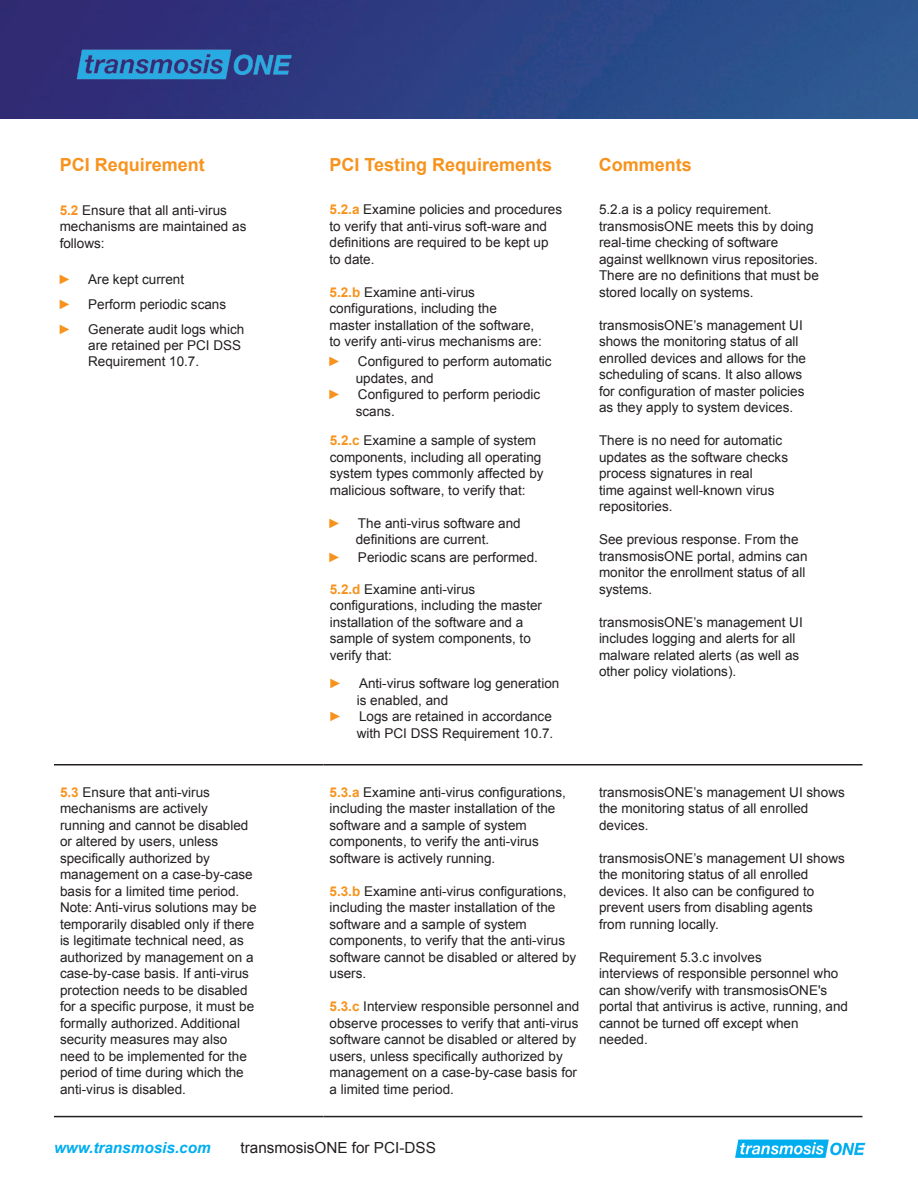
<style>
.page{position:relative;width:918px;height:1188px;background:#fff}
.page>*{position:absolute;margin:0;border:0;box-sizing:border-box;transform-origin:0 0}
.t1{font:700 18px "Arial";color:#f7931d}
.t2{font:15.3px "Arial";color:#231f20}
.t3{font:italic 700 15.3px "Arial";color:#00aeef}
.t4{font:13.5px/16.5px "Arial";color:#231f20}
.s1{font-weight:700;color:#f7931d}
.s2{font-family:"Arial Narrow";color:#f7931d}
.s3{font-style:inherit}
</style>
<div class="page">
<img style="left:0;top:0;width:918px;height:118px">
<img style="left:68px;top:38px;width:230px;height:59px">
<img style="left:735px;top:1139px;width:131px;height:19px">
<hr style="left:54px;top:1116px;width:270px;height:1px;background:#231f20">
<hr style="left:324px;top:1116px;width:269px;height:1px;background:#231f20">
<hr style="left:593px;top:1116px;width:270px;height:1px;background:#231f20">
<hr style="left:54px;top:764px;width:270px;height:2px;background:#231f20">
<hr style="left:324px;top:764px;width:269px;height:2px;background:#231f20">
<hr style="left:593px;top:764px;width:270px;height:2px;background:#231f20">
<h1 class="t1" style="left:60px;top:153px;width:147px">PCI Requirement</h1>
<p class="t4" style="left:60px;top:202px;width:188px"><span class="s1">5.2</span> Ensure that all anti-virus mechanisms are maintained as follows:</p>
<p class="t4" style="left:60px;top:267px;width:186px;line-height:24.9px"><span class="s2">►</span> Are kept current<br><span class="s2">►</span> Perform periodic scans<br><span class="s2">►</span> Generate audit logs which</p>
<p class="t4" style="left:88px;top:337px;width:155px">are retained per PCI DSS<br>Requirement 10.7.</p>
<h1 class="t1" style="left:329px;top:153px;width:224px">PCI Testing Requirements</h1>
<p class="t4" style="left:330px;top:201px;width:234px"><span class="s1">5.2.a</span> Examine policies and procedures to verify that anti-virus soft-ware and definitions are required to be kept up to date.</p>
<p class="t4" style="left:330px;top:284px;width:214px"><span class="s1">5.2.b</span> Examine anti-virus configurations, including the<br>master installation of the software, to verify anti-virus mechanisms are:</p>
<p class="t4" style="left:330px;top:353px;width:224px"><span class="s2">►</span> Configured to perform automatic</p>
<p class="t4" style="left:356px;top:370px;width:80px">updates, and</p>
<p class="t4" style="left:330px;top:386px;width:212px"><span class="s2">►</span> Configured to perform periodic</p>
<p class="t4" style="left:356px;top:403px;width:41px">scans.</p>
<p class="t4" style="left:330px;top:432px;width:215px"><span class="s1">5.2.c</span> Examine a sample of system components, including all operating system types commonly affected by malicious software, to verify that:</p>
<p class="t4" style="left:330px;top:515px;width:193px"><span class="s2">►</span> The anti-virus software and</p>
<p class="t4" style="left:356px;top:531px;width:135px">definitions are current.</p>
<p class="t4" style="left:330px;top:549px;width:210px"><span class="s2">►</span> Periodic scans are performed.</p>
<p class="t4" style="left:330px;top:581px;width:214px"><span class="s1">5.2.d</span> Examine anti-virus configurations, including the master installation of the software and a sample of system components, to verify that:</p>
<p class="t4" style="left:331px;top:676px;width:230px"><span class="s2">►</span> Anti-virus software log generation</p>
<p class="t4" style="left:357px;top:692px;width:93px">is enabled, and</p>
<p class="t4" style="left:331px;top:709px;width:223px"><span class="s2">►</span> Logs are retained in accordance</p>
<p class="t4" style="left:357px;top:725px;width:198px">with PCI DSS Requirement 10.7.</p>
<p class="t4" style="left:60px;top:784px;width:198px"><span class="s1">5.3</span> Ensure that anti-virus mechanisms are actively<br>running and cannot be disabled or altered by users, unless specifically authorized by management on a case-by-case basis for a limited time period.<br>Note: Anti-virus solutions may be temporarily disabled only if there is legitimate technical need, as authorized by management on a case-by-case basis. If anti-virus protection needs to be disabled for a specific purpose, it must be formally authorized. Additional security measures may also need to be implemented for the period of time during which the anti-virus is disabled.</p>
<p class="t4" style="left:330px;top:784px;width:238px"><span class="s1">5.3.a</span> Examine anti-virus configurations, including the master installation of the software and a sample of system components, to verify the anti-virus software is actively running.</p>
<p class="t4" style="left:330px;top:883px;width:248px"><span class="s1">5.3.b</span> Examine anti-virus configurations, including the master installation of the software and a sample of system components, to verify that the anti-virus software cannot be disabled or altered by users.</p>
<p class="t4" style="left:330px;top:998px;width:251px"><span class="s1">5.3.c</span> Interview responsible personnel and observe processes to verify that anti-virus software cannot be disabled or altered by users, unless specifically authorized by management on a case-by-case basis for a limited time period.</p>
<p class="t3" style="left:54px;top:1137px;width:158px">www.transmosis.com</p>
<p class="t2" style="left:240px;top:1137px;width:197px">transmosisONE for PC<span class="s3">I-</span>DSS</p>
<h1 class="t1" style="left:599px;top:153px;width:95px">Comments</h1>
<p class="t4" style="left:599px;top:201px;width:221px">5.2.a is a policy requirement. transmosisONE meets this by doing real-time checking of software against wellknown virus repositories.<br>There are no definitions that must be stored locally on systems.</p>
<p class="t4" style="left:599px;top:317px;width:209px">transmosisONE’s management UI shows the monitoring status of all enrolled devices and allows for the scheduling of scans. It also allows for configuration of master policies as they apply to system devices.</p>
<p class="t4" style="left:599px;top:432px;width:191px">There is no need for automatic updates as the software checks process signatures in real<br>time against well-known virus repositories.</p>
<p class="t4" style="left:599px;top:531px;width:210px">See previous response. From the transmosisONE portal, admins can monitor the enrollment status of all systems.</p>
<p class="t4" style="left:599px;top:614px;width:205px">transmosisONE’s management UI includes logging and alerts for all malware related alerts (as well as other policy violations).</p>
<p class="t4" style="left:599px;top:784px;width:247px">transmosisONE’s management UI shows the monitoring status of all enrolled devices.</p>
<p class="t4" style="left:599px;top:850px;width:247px">transmosisONE’s management UI shows the monitoring status of all enrolled devices. It also can be configured to prevent users from disabling agents<br>from running locally.</p>
<p class="t4" style="left:599px;top:949px;width:251px">Requirement 5.3.c involves<br>interviews of responsible personnel who can show/verify with transmosisONE's portal that antivirus is active, running, and cannot be turned off except when needed.</p>
</div>
